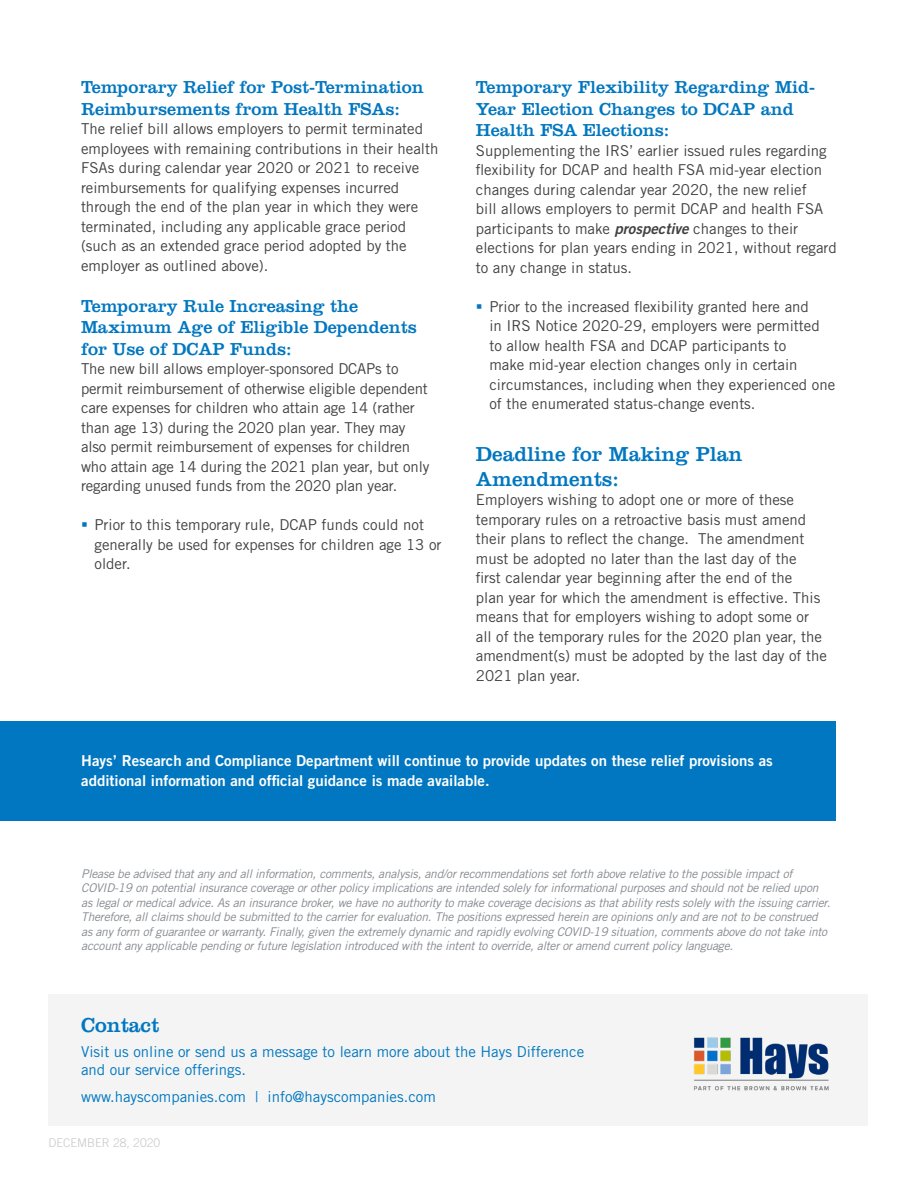
<style>
.page{position:relative;width:918px;height:1188px;background:#fff}
.page>*{position:absolute;margin:0;border:0;box-sizing:border-box;transform-origin:0 0}
.t1{font:21px/25.2px "Clarendon LT Std";color:#0077c0}
.t2{font:18px/21.6px "Clarendon LT Std";color:#0077c0}
.t3{font:15px/19.5px "Trade Gothic LT Std";color:#414042}
.t4{font:15px/19.5px "Trade Gothic LT Std Bd 2";color:#fff}
.t5{font:15px/18px "Trade Gothic LT Std";color:#0077c0}
.t6{font:italic 12px/14.4px "Trade Gothic LT Std";letter-spacing:-.02em;color:#868a8f}
.t7{font:300 12px "Trade Gothic LT Std";color:#c7c9c8}
.s1{font-family:"Trade Gothic LT Std Bd 2 Obl"}
</style>
<div class="page">
<div style="left:49px;top:994px;width:819px;height:132px;background:#f3f4f3"></div>
<div style="left:0;top:721px;width:836px;height:100px;background:#0077c0"></div>
<img style="left:694px;top:1037px;width:135px;height:54px">
<p class="t2" style="left:81px;top:76px;width:344px">Temporary Relief for Post-Termination<br>Reimbursements from Health FSAs:</p>
<p class="t3" style="left:81px;top:119px;width:359px">The relief bill allows employers to permit terminated employees with remaining contributions in their health FSAs during calendar year 2020 or 2021 to receive reimbursements for qualifying expenses incurred through the end of the plan year in which they were terminated, including any applicable grace period (such as an extended grace period adopted by the employer as outlined above).</p>
<p class="t2" style="left:81px;top:295px;width:337px">Temporary Rule Increasing the<br>Maximum Age of Eligible Dependents for Use of DCAP Funds:</p>
<p class="t3" style="left:81px;top:359px;width:350px">The new bill allows employer-sponsored DCAPs to permit reimbursement of otherwise eligible dependent care expenses for children who attain age 14 (rather than age 13) during the 2020 plan year. They may also permit reimbursement of expenses for children who attain age 14 during the 2021 plan year, but only regarding unused funds from the 2020 plan year.</p>
<p class="t3" style="left:94px;top:515px;width:349px">Prior to this temporary rule, DCAP funds could not generally be used for expenses for children age 13 or older.</p>
<p class="t2" style="left:476px;top:76px;width:341px">Temporary Flexibility Regarding Mid-<br>Year Election Changes to DCAP and<br>Health FSA Elections:</p>
<p class="t3" style="left:476px;top:140px;width:363px">Supplementing the IRS’ earlier issued rules regarding flexibility for DCAP and health FSA mid-year election changes during calendar year 2020, the new relief<br>bill allows employers to permit DCAP and health FSA participants to make <span class="s1">prospective</span> changes to their elections for plan years ending in 2021, without regard to any change in status.</p>
<p class="t3" style="left:489px;top:296px;width:347px">Prior to the increased flexibility granted here and<br>in IRS Notice 2020-29, employers were permitted to allow health FSA and DCAP participants to<br>make mid-year election changes only in certain circumstances, including when they experienced one of the enumerated status-change events.</p>
<h1 class="t1" style="left:476px;top:441px;width:268px">Deadline for Making Plan<br>Amendments:</h1>
<p class="t3" style="left:476px;top:490px;width:353px">Employers wishing to adopt one or more of these temporary rules on a retroactive basis must amend their plans to reflect the change. The amendment must be adopted no later than the last day of the<br>first calendar year beginning after the end of the<br>plan year for which the amendment is effective. This means that for employers wishing to adopt some or all of the temporary rules for the 2020 plan year, the amendment(s) must be adopted by the last day of the 2021 plan year.</p>
<p class="t4" style="left:81px;top:751px;width:693px">Hays’ Research and Compliance Department will continue to provide updates on these relief provisions as additional information and official guidance is made available.</p>
<p class="t6" style="left:81px;top:867px;width:751px">Please be advised that any and all information, comments, analysis, and/or recommendations set forth above relative to the possible impact of COVID-19 on potential insurance coverage or other policy implications are intended solely for informational purposes and should not be relied upon as legal or medical advice. As an insurance broker, we have no authority to make coverage decisions as that ability rests solely with the issuing carrier.<br>Therefore, all claims should be submitted to the carrier for evaluation. The positions expressed herein are opinions only and are not to be construed as any form of guarantee or warranty. Finally, given the extremely dynamic and rapidly evolving COVID-19 situation, comments above do not take into account any applicable pending or future legislation introduced with the intent to override, alter or amend current policy language.</p>
<h1 class="t1" style="left:81px;top:1012px;width:80px">Contact</h1>
<p class="t5" style="left:81px;top:1042px;width:505px">Visit us online or send us a message to learn more about the Hays Difference and our service offerings.</p>
<p class="t5" style="left:81px;top:1087px;width:356px">www.hayscompanies.com | info@hayscompanies.com</p>
<p class="t7" style="left:49px;top:1136px;width:113px">DECEMBER 28, 2020</p>
</div>
